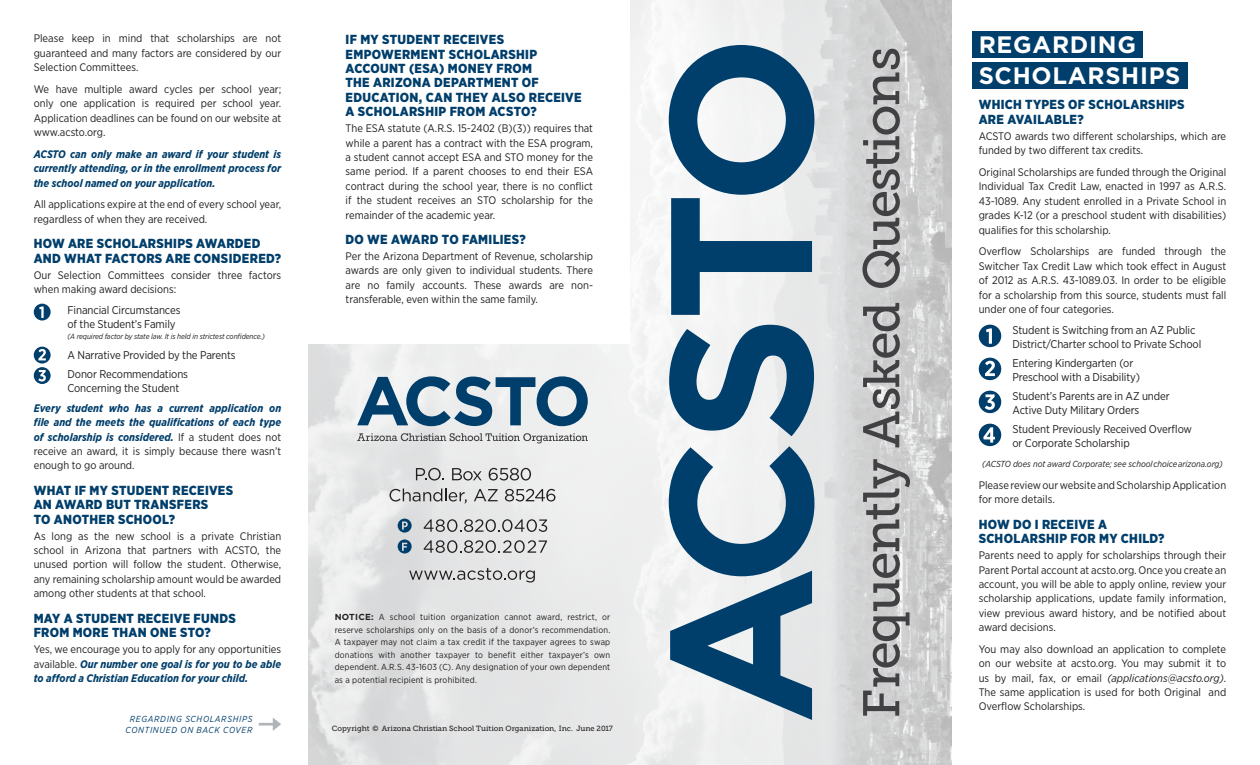
<style>
.page{position:relative;width:1260px;height:765px;background:#fff}
.page>*{position:absolute;margin:0;border:0;box-sizing:border-box;transform-origin:0 0}
.t1{font:51.25px "Museo Slab 500";letter-spacing:-.04em;color:#414042}
.t2{font:700 23.75px/31.2px "Gotham";letter-spacing:.03em;color:#fff}
.t3{font:900 13.12px/14.4px "Gotham Narrow";letter-spacing:.02em;color:#003e6b}
.t4{font:11.25px/13.8px "Gotham Narrow";letter-spacing:-.01em;color:#231f20}
.t5{font:11px/14.4px "Gotham Narrow";color:#231f20;text-align:justify}
.t6{font:italic 700 11px/14.4px "Gotham Narrow";color:#003e6b;text-align:justify}
.t7{font:8.75px/12.5px "Gotham Narrow";letter-spacing:.02em;color:#231f20;text-align:justify}
.t8{font:italic 8.75px "Gotham Narrow";color:#231f20}
.t9{font:italic 8.75px/10.6px "Gotham Narrow";letter-spacing:.075em;color:#003e6b;text-align:center}
.t10{font:7.5px "Museo Slab 500";color:#231f20}
.t11{font:italic 7.5px "Gotham Narrow";letter-spacing:-.01em;color:#231f20}
.s1{font-weight:400;font-style:normal;color:#231f20}
.s2{font-family:"Gotham";font-weight:700}
.s3{font-style:italic}
</style>
<div class="page">
<div style="left:972px;top:31px;width:171px;height:27px;background:#003e6b"></div>
<div style="left:972px;top:62px;width:216px;height:27px;background:#003e6b"></div>
<img style="left:309px;top:0;width:642px;height:765px">
<div style="left:0;top:0;width:630px;height:344px;background:#fff"></div>
<svg style="left:669px;top:446px;width:145px;height:274px"></svg>
<svg style="left:669px;top:325px;width:145px;height:111px"></svg>
<svg style="left:669px;top:45px;width:145px;height:270px"></svg>
<svg style="left:357px;top:376px;width:231px;height:50px"></svg>
<svg style="left:357px;top:433px;width:231px;height:11px;background:#c1c2c3"></svg>
<svg style="left:424px;top:540px;width:123px;height:13px;background:#b3b3b3"></svg>
<svg style="left:424px;top:519px;width:123px;height:13px;background:#b1b1b2"></svg>
<svg style="left:398px;top:519px;width:14px;height:14px"></svg>
<svg style="left:398px;top:540px;width:14px;height:14px"></svg>
<svg style="left:416px;top:468px;width:28px;height:13px"></svg>
<svg style="left:452px;top:468px;width:30px;height:13px"></svg>
<svg style="left:489px;top:468px;width:42px;height:13px"></svg>
<svg style="left:390px;top:489px;width:77px;height:14px"></svg>
<svg style="left:474px;top:489px;width:24px;height:12px"></svg>
<svg style="left:505px;top:489px;width:50px;height:13px"></svg>
<svg style="left:409px;top:568px;width:126px;height:15px;background:#bcbcbd"></svg>
<svg style="left:979px;top:358px;width:22px;height:22px"></svg>
<svg style="left:979px;top:391px;width:22px;height:22px"></svg>
<svg style="left:979px;top:424px;width:22px;height:22px"></svg>
<svg style="left:979px;top:325px;width:22px;height:22px"></svg>
<svg style="left:34px;top:347px;width:17px;height:37px"></svg>
<svg style="left:34px;top:304px;width:17px;height:17px"></svg>
<svg style="left:259px;top:718px;width:22px;height:13px"></svg>
<p class="t5" style="left:34px;top:31px;width:249px">Please keep in mind that scholarships are not guaranteed and many factors are considered by our Selection Committees.</p>
<p class="t5" style="left:34px;top:82px;width:249px">We have multiple award cycles per school year; only one application is required per school year.<br>Application deadlines can be found on our website at www.acsto.org.</p>
<p class="t6" style="left:34px;top:147px;width:249px">ACSTO can only make an award if your student is currently attending, or in the enrollment process for the school named on your application.</p>
<p class="t5" style="left:34px;top:197px;width:249px">All applications expire at the end of every school year, regardless of when they are received.</p>
<p class="t3" style="left:34px;top:236px;width:249px">HOW ARE SCHOLARSHIPS AWARDED<br>AND WHAT FACTORS ARE CONSIDERED?</p>
<p class="t5" style="left:34px;top:268px;width:249px">Our Selection Committees consider three factors when making award decisions:</p>
<p class="t4" style="left:68px;top:303px;width:115px">Financial Circumstances of the Student’s Family</p>
<p class="t11" style="left:68px;top:332px;width:199px">(A required factor by state law. It is held in strictest confidence.)</p>
<p class="t4" style="left:68px;top:345px;width:170px;line-height:19.4px">A Narrative Provided by the Parents<br>Donor Recommendations</p>
<p class="t4" style="left:68px;top:381px;width:113px">Concerning the Student</p>
<p class="t6" style="left:34px;top:401px;width:249px">Every student who has a current application on file and the meets the qualifications of each type of scholarship is considered. <span class="s1">If a student does not receive an award, it is simply because there wasn’t enough to go around.</span></p>
<p class="t3" style="left:34px;top:483px;width:201px">WHAT IF MY STUDENT RECEIVES<br>AN AWARD BUT TRANSFERS<br>TO ANOTHER SCHOOL?</p>
<p class="t5" style="left:34px;top:528px;width:249px">As long as the new school is a private Christian school in Arizona that partners with ACSTO, the unused portion will follow the student. Otherwise, any remaining scholarship amount would be awarded among other students at that school.</p>
<p class="t3" style="left:34px;top:611px;width:204px">MAY A STUDENT RECEIVE FUNDS<br>FROM MORE THAN ONE STO?</p>
<p class="t6" style="left:34px;top:642px;width:249px"><span class="s1">Yes, we encourage you to apply for any opportunities available.</span> Our number one goal is for you to be able to afford a Christian Education for your child.</p>
<p class="t9" style="left:126px;top:714px;width:128px">REGARDING SCHOLARSHIPS<br>CONTINUED ON BACK COVER</p>
<p class="t3" style="left:346px;top:32px;width:238px">IF MY STUDENT RECEIVES<br>EMPOWERMENT SCHOLARSHIP<br>ACCOUNT (ESA) MONEY FROM<br>THE ARIZONA DEPARTMENT OF<br>EDUCATION, CAN THEY ALSO RECEIVE<br>A SCHOLARSHIP FROM ACSTO?</p>
<p class="t5" style="left:346px;top:121px;width:249px">The ESA statute (A.R.S. 15-2402 (B)(3)) requires that while a parent has a contract with the ESA program, a student cannot accept ESA and STO money for the same period. If a parent chooses to end their ESA contract during the school year, there is no conflict if the student receives an STO scholarship for the remainder of the academic year.</p>
<p class="t3" style="left:346px;top:232px;width:182px">DO WE AWARD TO FAMILIES?</p>
<p class="t5" style="left:346px;top:249px;width:249px">Per the Arizona Department of Revenue, scholarship awards are only given to individual students. There are no family accounts. These awards are non&shy;transferable, even within the same family.</p>
<p class="t7" style="left:335px;top:611px;width:277px"><span class="s2">NOTICE:</span> A school tuition organization cannot award, restrict, or reserve scholarships only on the basis of a donor’s recommendation.<br>A taxpayer may not claim a tax credit if the taxpayer agrees to swap donations with another taxpayer to benefit either taxpayer’s own dependent. A.R.S. 43-1603 (C). Any designation of your own dependent as a potential recipient is prohibited.</p>
<p class="t10" style="left:332px;top:724px;width:283px">Copyright © Arizona Christian School Tuition Organization, Inc. June 2017</p>
<h1 class="t1" style="left:853px;top:718px;width:673px;rotate:-90deg">Frequently Asked Questions</h1>
<h2 class="t2" style="left:979px;top:29px;width:203px">REGARDING<br>SCHOLARSHIPS</h2>
<p class="t3" style="left:979px;top:97px;width:207px">WHICH TYPES OF SCHOLARSHIPS<br>ARE AVAILABLE?</p>
<p class="t5" style="left:979px;top:129px;width:249px">ACSTO awards two different scholarships, which are funded by two different tax credits.</p>
<p class="t5" style="left:979px;top:165px;width:249px">Original Scholarships are funded through the Original Individual Tax Credit Law, enacted in 1997 as A.R.S.<br>43-1089. Any student enrolled in a Private School in grades K-12 (or a preschool student with disabilities) qualifies for this scholarship.</p>
<p class="t5" style="left:979px;top:244px;width:249px">Overflow Scholarships are funded through the Switcher Tax Credit Law which took effect in August of 2012 as A.R.S. 43-1089.03. In order to be eligible for a scholarship from this source, students must fall under one of four categories.</p>
<p class="t4" style="left:1012px;top:323px;width:190px">Student is Switching from an AZ Public<br>District/Charter school to Private School</p>
<p class="t4" style="left:1012px;top:356px;width:129px">Entering Kindergarten (or<br>Preschool with a Disability)</p>
<p class="t4" style="left:1012px;top:389px;width:159px">Student’s Parents are in AZ under<br>Active Duty Military Orders</p>
<p class="t4" style="left:1012px;top:422px;width:181px">Student Previously Received Overflow or Corporate Scholarship</p>
<p class="t8" style="left:982px;top:459px;width:242px">(ACSTO does not award Corporate; see schoolchoicearizona.org)</p>
<p class="t5" style="left:979px;top:478px;width:249px">Please review our website and Scholarship Application for more details.</p>
<p class="t3" style="left:979px;top:517px;width:187px">HOW DO I RECEIVE A<br>SCHOLARSHIP FOR MY CHILD?</p>
<p class="t5" style="left:979px;top:548px;width:249px">Parents need to apply for scholarships through their Parent Portal account at acsto.org. Once you create an account, you will be able to apply online, review your scholarship applications, update family information, view previous award history, and be notified about award decisions.</p>
<p class="t5" style="left:979px;top:642px;width:249px">You may also download an application to complete on our website at acsto.org. You may submit it to us by mail, fax, or email <span class="s3">(applications@acsto.org)</span>.<br>The same application is used for both Original and Overflow Scholarships.</p>
</div>
